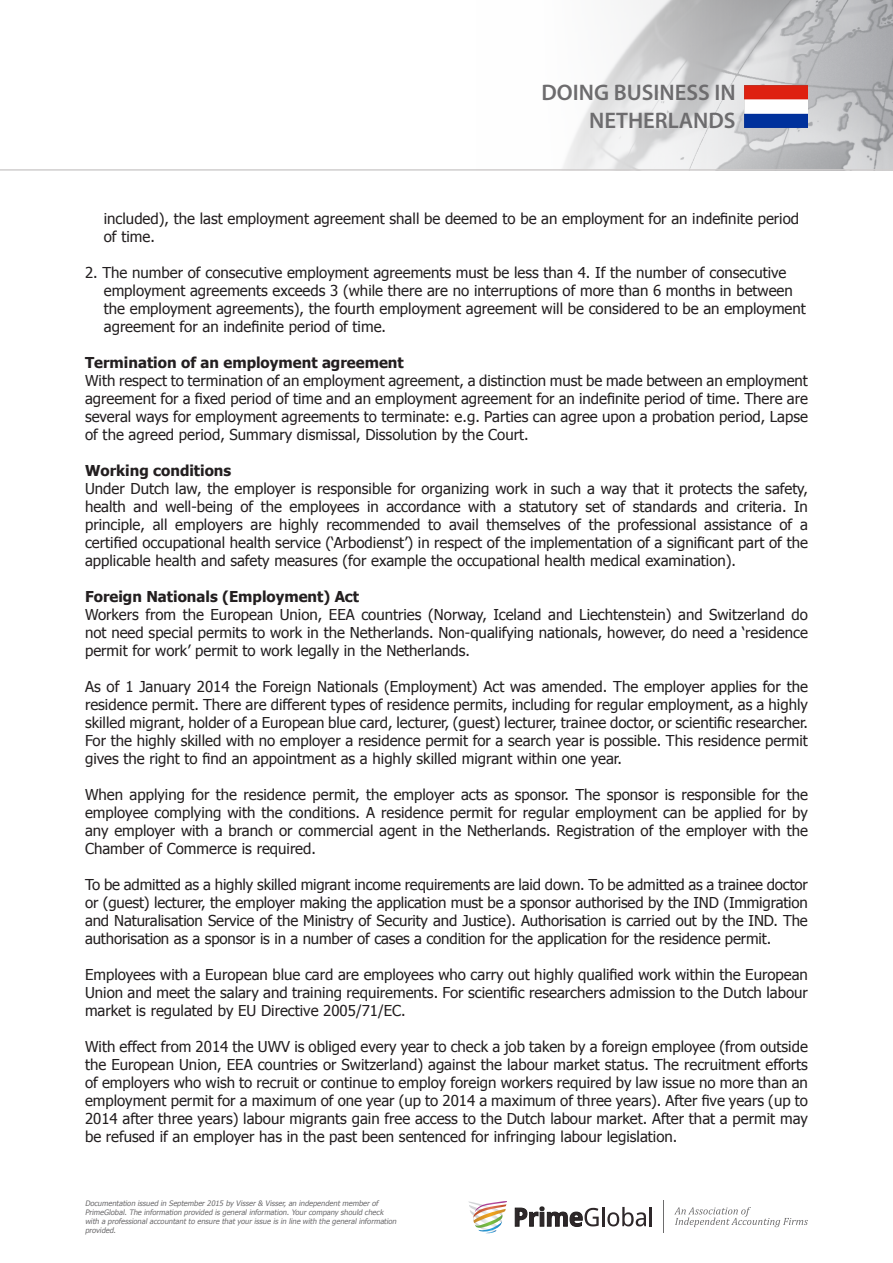
<style>
.page{position:relative;width:893px;height:1263px;background:#fff}
.page>*{position:absolute;margin:0;border:0;box-sizing:border-box;transform-origin:0 0}
.t1{font:600 22.5px/27.2px "Myriad Pro";color:#6d6c6e;text-align:right}
.t2{font:15px/18px "Tahoma";color:#231f20;text-align:justify}
.t3{font:700 15px "Tahoma";color:#231f20}
.t4{font:italic 7.5px/9px "Tahoma";color:#6d6c6e}
</style>
<div class="page">
<img style="left:476px;top:0;width:417px;height:170px">
<hr style="left:0;top:170px;width:893px;height:1px;background:#d0cdcd">
<svg style="left:468px;top:1201px;width:39px;height:32px"></svg>
<svg style="left:515px;top:1207px;width:137px;height:19px"></svg>
<svg style="left:674px;top:1207px;width:134px;height:20px"></svg>
<hr style="left:664px;top:1200px;width:1px;height:33px;background:#6d6c6d">
<img style="left:744px;top:85px;width:64px;height:43px">
<h1 class="t1" style="left:541px;top:79px;width:196px">DOING BUSINESS IN<br>NETHERLANDS</h1>
<p class="t2" style="left:104px;top:209px;width:697px">included), the last employment agreement shall be deemed to be an employment for an indefinite period</p>
<p class="t2" style="left:104px;top:227px;width:53px">of time.</p>
<p class="t2" style="left:85px;top:263px;width:703px">2. The number of consecutive employment agreements must be less than 4. If the number of consecutive</p>
<p class="t2" style="left:104px;top:281px;width:690px">employment agreements exceeds 3 (while there are no interruptions of more than 6 months in between</p>
<p class="t2" style="left:104px;top:299px;width:704px">the employment agreements), the fourth employment agreement will be considered to be an employment</p>
<p class="t2" style="left:104px;top:317px;width:284px">agreement for an indefinite period of time.</p>
<p class="t3" style="left:85px;top:352px;width:320px">Termination of an employment agreement</p>
<p class="t2" style="left:85px;top:371px;width:724px">With respect to termination of an employment agreement, a distinction must be made between an employment agreement for a fixed period of time and an employment agreement for an indefinite period of time. There are several ways for employment agreements to terminate: e.g. Parties can agree upon a probation period, Lapse of the agreed period, Summary dismissal, Dissolution by the Court.</p>
<p class="t3" style="left:85px;top:460px;width:148px">Working conditions</p>
<p class="t2" style="left:85px;top:479px;width:724px">Under Dutch law, the employer is responsible for organizing work in such a way that it protects the safety, health and well-being of the employees in accordance with a statutory set of standards and criteria. In principle, all employers are highly recommended to avail themselves of the professional assistance of a certified occupational health service (‘Arbodienst’) in respect of the implementation of a significant part of the applicable health and safety measures (for example the occupational health medical examination).</p>
<p class="t3" style="left:85px;top:586px;width:276px">Foreign Nationals (Employment) Act</p>
<p class="t2" style="left:85px;top:605px;width:724px">Workers from the European Union, EEA countries (Norway, Iceland and Liechtenstein) and Switzerland do not need special permits to work in the Netherlands. Non-qualifying nationals, however, do need a ‘residence permit for work’ permit to work legally in the Netherlands.</p>
<p class="t2" style="left:85px;top:677px;width:724px">As of 1 January 2014 the Foreign Nationals (Employment) Act was amended. The employer applies for the residence permit. There are different types of residence permits, including for regular employment, as a highly skilled migrant, holder of a European blue card, lecturer, (guest) lecturer, trainee doctor, or scientific researcher.<br>For the highly skilled with no employer a residence permit for a search year is possible. This residence permit gives the right to find an appointment as a highly skilled migrant within one year.</p>
<p class="t2" style="left:85px;top:785px;width:724px">When applying for the residence permit, the employer acts as sponsor. The sponsor is responsible for the employee complying with the conditions. A residence permit for regular employment can be applied for by any employer with a branch or commercial agent in the Netherlands. Registration of the employer with the Chamber of Commerce is required.</p>
<p class="t2" style="left:85px;top:875px;width:724px">To be admitted as a highly skilled migrant income requirements are laid down. To be admitted as a trainee doctor or (guest) lecturer, the employer making the application must be a sponsor authorised by the IND (Immigration and Naturalisation Service of the Ministry of Security and Justice). Authorisation is carried out by the IND. The authorisation as a sponsor is in a number of cases a condition for the application for the residence permit.</p>
<p class="t2" style="left:85px;top:965px;width:724px">Employees with a European blue card are employees who carry out highly qualified work within the European Union and meet the salary and training requirements. For scientific researchers admission to the Dutch labour market is regulated by EU Directive 2005/71/EC.</p>
<p class="t2" style="left:85px;top:1037px;width:724px">With effect from 2014 the UWV is obliged every year to check a job taken by a foreign employee (from outside the European Union, EEA countries or Switzerland) against the labour market status. The recruitment efforts of employers who wish to recruit or continue to employ foreign workers required by law issue no more than an employment permit for a maximum of one year (up to 2014 a maximum of three years). After five years (up to 2014 after three years) labour migrants gain free access to the Dutch labour market. After that a permit may be refused if an employer has in the past been sentenced for infringing labour legislation.</p>
<p class="t4" style="left:85px;top:1198px;width:315px">Documentation issued in September 2015 by Visser &amp; Visser, an independent member of PrimeGlobal. The information provided is general information. Your company should check with a professional accountant to ensure that your issue is in line with the general information provided.</p>
</div>
